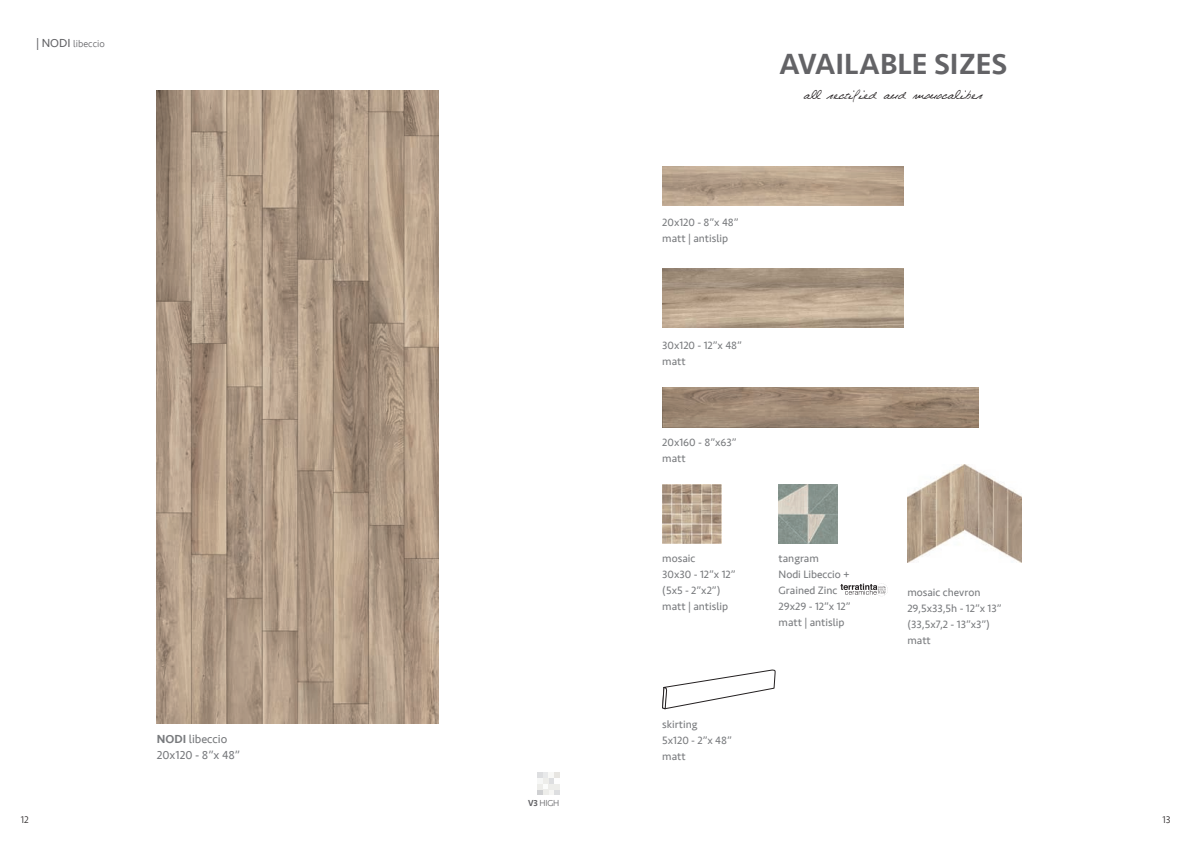
<style>
.page{position:relative;width:1191px;height:842px;background:#fff}
.page>*{position:absolute;margin:0;border:0;box-sizing:border-box;transform-origin:0 0}
.t1{font:500 30px "Seravek";color:#636366}
.t2{font:16px "Celine Dion Handwriting";color:#231f20}
.t3{font:12px "Seravek";color:#787a7d}
.t4{font:11px/16px "Seravek";color:#787a7d}
.t5{font:300 10px "Seravek";color:#636366}
.t6{font:300 10px "Seravek";color:#231f20}
.t7{font:300 9px "Seravek";color:#636366}
.s1{font-weight:400;font-size:12px}
.s2{font-weight:500}
</style>
<div class="page">
<img style="left:157px;top:90px;width:281px;height:633px">
<svg style="left:537px;top:773px;width:22px;height:22px"></svg>
<img style="left:662px;top:484px;width:59px;height:59px">
<img style="left:662px;top:166px;width:241px;height:40px">
<img style="left:662px;top:268px;width:241px;height:60px">
<svg style="left:662px;top:670px;width:113px;height:39px"></svg>
<img style="left:907px;top:465px;width:56px;height:98px">
<img style="left:965px;top:465px;width:56px;height:98px">
<img style="left:662px;top:388px;width:316px;height:39px">
<img style="left:778px;top:484px;width:60px;height:59px">
<svg style="left:840px;top:583px;width:48px;height:13px"></svg>
<p class="t5" style="left:36px;top:38px;width:70px"><span class="s1">| NODI</span> libeccio</p>
<p class="t3" style="left:157px;top:730px;width:72px"><span class="s2">NODI</span> libeccio</p>
<p class="t3" style="left:157px;top:746px;width:85px">20x120 - 8”x 48”</p>
<p class="t7" style="left:528px;top:798px;width:33px"><span class="s2">V3</span> HIGH</p>
<p class="t1" style="left:779px;top:46px;width:229px">AVAILABLE SIZES</p>
<p class="t2" style="left:804px;top:84px;width:180px">all rectified and monocaliber</p>
<p class="t4" style="left:662px;top:214px;width:78px">20x120 - 8”x 48”</p>
<p class="t4" style="left:662px;top:230px;width:67px">matt | antislip</p>
<p class="t4" style="left:662px;top:337px;width:81px">30x120 - 12”x 48”</p>
<p class="t4" style="left:662px;top:353px;width:25px">matt</p>
<p class="t4" style="left:662px;top:434px;width:76px">20x160 - 8”x63”</p>
<p class="t4" style="left:662px;top:450px;width:25px">matt</p>
<p class="t4" style="left:662px;top:551px;width:35px">mosaic</p>
<p class="t4" style="left:662px;top:567px;width:75px">30x30 - 12”x 12”</p>
<p class="t4" style="left:662px;top:583px;width:60px">(5x5 - 2”x2”)</p>
<p class="t4" style="left:662px;top:599px;width:67px">matt | antislip</p>
<p class="t4" style="left:662px;top:716px;width:37px">skirting</p>
<p class="t4" style="left:662px;top:732px;width:71px">5x120 - 2”x 48”</p>
<p class="t4" style="left:662px;top:748px;width:25px">matt</p>
<p class="t4" style="left:778px;top:551px;width:42px">tangram</p>
<p class="t4" style="left:778px;top:567px;width:73px">Nodi Libeccio +<br>Grained Zinc</p>
<p class="t4" style="left:778px;top:599px;width:73px">29x29 - 12”x 12”</p>
<p class="t4" style="left:778px;top:615px;width:67px">matt | antislip</p>
<p class="t4" style="left:907px;top:584px;width:74px">mosaic chevron</p>
<p class="t4" style="left:907px;top:600px;width:96px">29,5x33,5h - 12”x 13”</p>
<p class="t4" style="left:907px;top:616px;width:84px">(33,5x7,2 - 13”x3”)</p>
<p class="t4" style="left:907px;top:632px;width:25px">matt</p>
<p class="t6" style="left:21px;top:814px;width:9px">12</p>
<p class="t6" style="left:1162px;top:814px;width:10px">13</p>
</div>
